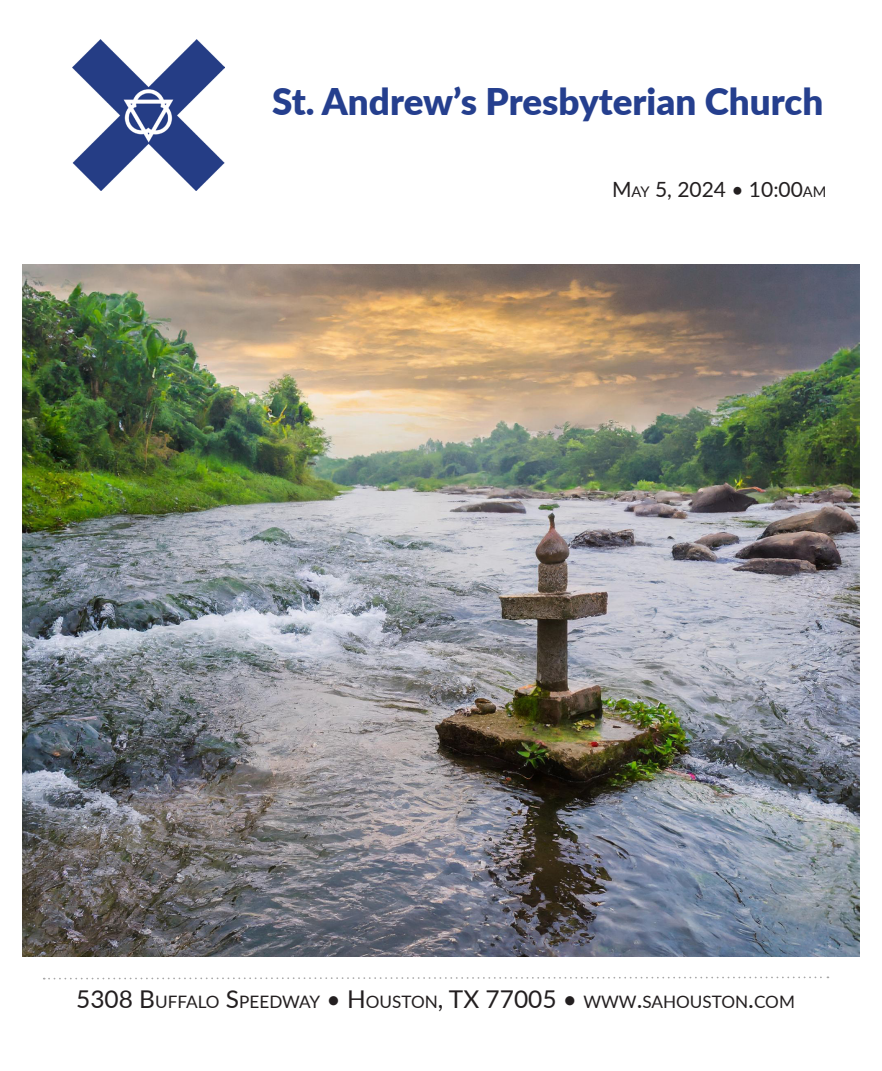
<style>
.page{position:relative;width:882px;height:1071px;background:#fff}
.page>*{position:absolute;margin:0;border:0;box-sizing:border-box;transform-origin:0 0}
.t1{font:900 36.75px "Lato";color:#253f8e}
.t2{font:21px "Lato";color:#231f20}
.t3{font:17.15px "Lato";color:#231f20}
.s1{font-size:14.7px}
.s2{font-size:24.5px}
</style>
<div class="page">
<img style="left:72px;top:39px;width:152px;height:151px">
<svg style="left:44px;top:976px;width:784px;height:4px"></svg>
<img style="left:22px;top:265px;width:838px;height:692px">
<p class="t1" style="left:272px;top:74px;width:553px">St. Andrew’s Presbyterian Church</p>
<p class="t2" style="left:612px;top:174px;width:216px">M <span class="s1">AY</span> 5, 2024 • 10:00<span class="s1">AM</span></p>
<p class="t3" style="left:76px;top:990px;width:720px"><span class="s2">5308 B</span>UFFALO <span class="s2">S</span>PEEDWAY <span class="s2">• H</span>OUSTON<span class="s2">, TX 77005 •</span> WWW<span class="s2">.</span>SAH OUSTON<span class="s2">.</span>COM</p>
</div>
